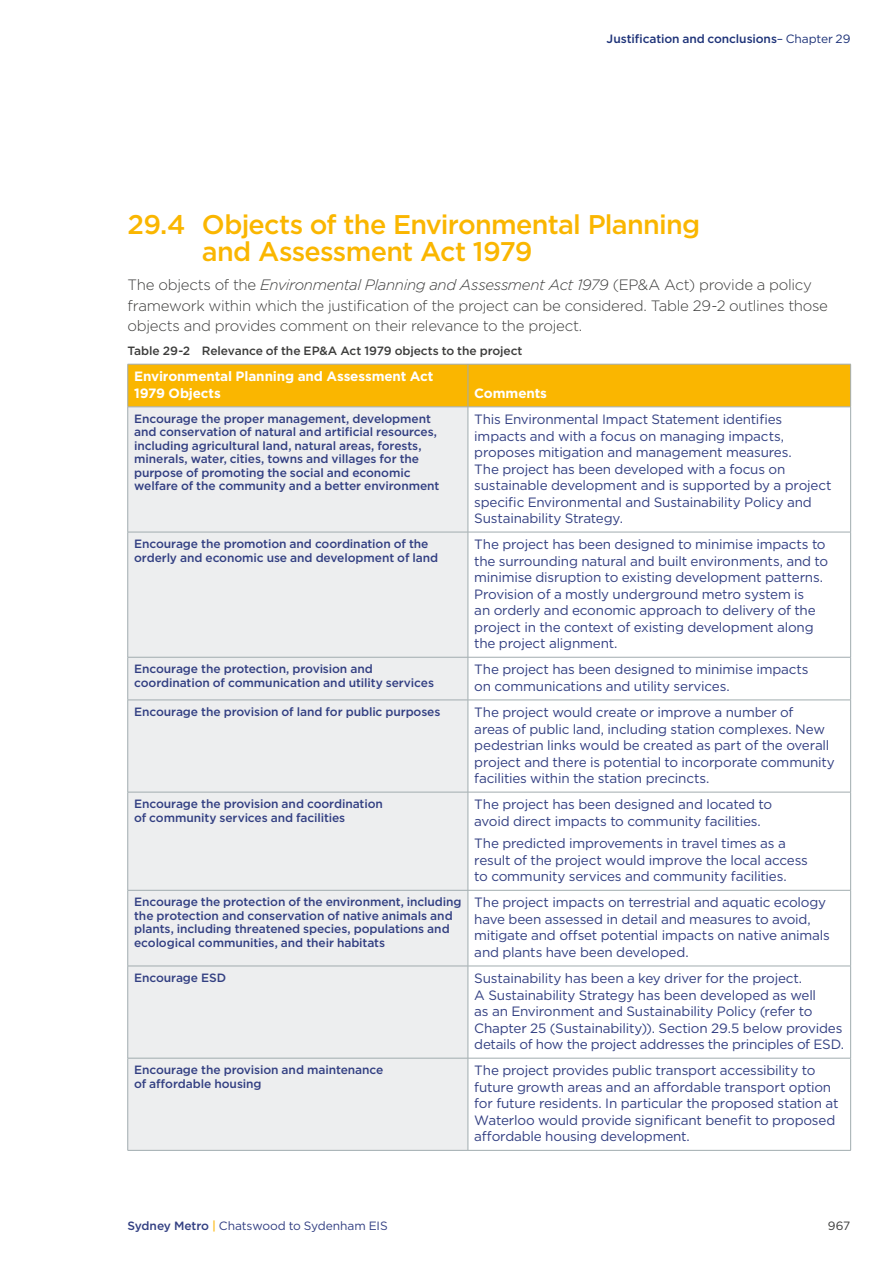
<style>
.page{position:relative;width:893px;height:1263px;background:#fff}
.page>*{position:absolute;margin:0;border:0;box-sizing:border-box;transform-origin:0 0}
.Heading_1{font:500 27px/27px "Gotham";letter-spacing:-.025em;color:#fab600}
.Text{font:300 15px/20.2px "Gotham";letter-spacing:-.02em;color:#3c3c3b}
.Table_text{font:13.5px/16.5px "Gotham";letter-spacing:-.015em;color:#323f82}
.Table_head{font:700 13.5px/16.5px "Gotham";letter-spacing:-.01em;color:#fff}
.Table_subhead{font:500 12px/13.5px "Gotham";letter-spacing:-.01em;color:#323f82}
.Figure___caption_hea{font:500 12px "Gotham";letter-spacing:-.01em;color:#3c3c3b}
.t1{font:500 12px "Gotham";letter-spacing:-.005em;color:#1d3278}
.t2{font:12px "Gotham";letter-spacing:-.005em;color:#323f82}
.t3{font:12px "Gotham";color:#3c3c3b}
.s1{font-weight:400}
.s2{font-style:italic}
.s3{font-weight:500}
.s4{font-weight:500;color:#fcbd20}
</style>
<div class="page">
<div style="left:128px;top:365px;width:722px;height:42px;background:#fab600"></div>
<div style="left:128px;top:408px;width:340px;height:742px;background:#edeeef"></div>
<svg style="left:469px;top:531px;width:381px;height:619px"></svg>
<hr style="left:128px;top:532px;width:340px;height:1px;background:#a1acaf">
<hr style="left:468px;top:532px;width:383px;height:1px;background:#a1acaf">
<hr style="left:128px;top:657px;width:340px;height:1px;background:#a1acaf">
<hr style="left:468px;top:657px;width:383px;height:1px;background:#a1acaf">
<hr style="left:128px;top:700px;width:340px;height:1px;background:#a1acaf">
<hr style="left:468px;top:700px;width:383px;height:1px;background:#a1acaf">
<hr style="left:128px;top:966px;width:340px;height:1px;background:#a1acaf">
<hr style="left:468px;top:966px;width:383px;height:1px;background:#a1acaf">
<hr style="left:128px;top:1058px;width:340px;height:1px;background:#a1acaf">
<hr style="left:468px;top:1058px;width:383px;height:1px;background:#a1acaf">
<hr style="left:128px;top:1150px;width:340px;height:1px;background:#a1acaf">
<hr style="left:468px;top:1150px;width:383px;height:1px;background:#a1acaf">
<hr style="left:850px;top:407px;width:1px;height:125px;background:#a1acaf">
<hr style="left:850px;top:532px;width:1px;height:125px;background:#a1acaf">
<hr style="left:850px;top:657px;width:1px;height:43px;background:#a1acaf">
<hr style="left:850px;top:700px;width:1px;height:92px;background:#a1acaf">
<hr style="left:850px;top:890px;width:1px;height:76px;background:#a1acaf">
<hr style="left:850px;top:966px;width:1px;height:92px;background:#a1acaf">
<hr style="left:850px;top:1058px;width:1px;height:92px;background:#a1acaf">
<hr style="left:468px;top:364px;width:1px;height:43px;background:#a1acaf">
<hr style="left:127px;top:407px;width:1px;height:125px;background:#a1acaf">
<hr style="left:468px;top:407px;width:1px;height:125px;background:#a1acaf">
<hr style="left:127px;top:532px;width:1px;height:125px;background:#a1acaf">
<hr style="left:468px;top:532px;width:1px;height:125px;background:#a1acaf">
<hr style="left:127px;top:657px;width:1px;height:43px;background:#a1acaf">
<hr style="left:468px;top:657px;width:1px;height:43px;background:#a1acaf">
<hr style="left:127px;top:700px;width:1px;height:92px;background:#a1acaf">
<hr style="left:468px;top:700px;width:1px;height:92px;background:#a1acaf">
<hr style="left:127px;top:890px;width:1px;height:76px;background:#a1acaf">
<hr style="left:468px;top:890px;width:1px;height:76px;background:#a1acaf">
<hr style="left:127px;top:966px;width:1px;height:92px;background:#a1acaf">
<hr style="left:468px;top:966px;width:1px;height:92px;background:#a1acaf">
<hr style="left:127px;top:1058px;width:1px;height:92px;background:#a1acaf">
<hr style="left:468px;top:1058px;width:1px;height:92px;background:#a1acaf">
<hr style="left:128px;top:364px;width:340px;height:1px;background:#a1acaf">
<hr style="left:127px;top:364px;width:1px;height:43px;background:#a1acaf">
<hr style="left:468px;top:364px;width:383px;height:1px;background:#a1acaf">
<hr style="left:850px;top:364px;width:1px;height:43px;background:#a1acaf">
<hr style="left:128px;top:407px;width:340px;height:1px;background:#a1acaf">
<hr style="left:468px;top:407px;width:383px;height:1px;background:#a1acaf">
<hr style="left:128px;top:792px;width:340px;height:1px;background:#a1acaf">
<hr style="left:127px;top:792px;width:1px;height:98px;background:#a1acaf">
<hr style="left:128px;top:890px;width:340px;height:1px;background:#a1acaf">
<hr style="left:468px;top:792px;width:383px;height:1px;background:#a1acaf">
<hr style="left:468px;top:792px;width:1px;height:98px;background:#a1acaf">
<hr style="left:850px;top:792px;width:1px;height:98px;background:#a1acaf">
<hr style="left:468px;top:890px;width:383px;height:1px;background:#a1acaf">
<p class="t1" style="left:607px;top:31px;width:245px">Justification and conclusions<span class="s1">– Chapter 29</span></p>
<h2 class="Heading_1" style="left:202px;top:211px;width:500px;text-indent:-74px">29.4 Objects of the Environmental Planning and Assessment Act 1979</h2>
<p class="Text" style="left:128px;top:275px;width:702px">The objects of the <span class="s2">Environmental Planning and Assessment Act 1979</span> (EP&amp;A Act) provide a policy framework within which the justification of the project can be considered. Table 29-2 outlines those objects and provides comment on their relevance to the project.</p>
<p class="Figure___caption_hea" style="left:128px;top:343px;width:396px">Table 29-2 Relevance of the EP&amp;A Act 1979 objects to the project</p>
<p class="Table_head" style="left:134px;top:368px;width:301px">Environmental Planning and Assessment Act<br>1979 Objects</p>
<p class="Table_head" style="left:474px;top:385px;width:74px">Comments</p>
<p class="Table_subhead" style="left:134px;top:412px;width:307px">Encourage the proper management, development and conservation of natural and artificial resources, including agricultural land, natural areas, forests, minerals, water, cities, towns and villages for the purpose of promoting the social and economic welfare of the community and a better environment</p>
<p class="Table_text" style="left:474px;top:411px;width:359px">This Environmental Impact Statement identifies impacts and with a focus on managing impacts, proposes mitigation and management measures.<br>The project has been developed with a focus on sustainable development and is supported by a project specific Environmental and Sustainability Policy and Sustainability Strategy.</p>
<p class="Table_subhead" style="left:134px;top:537px;width:306px">Encourage the promotion and coordination of the orderly and economic use and development of land</p>
<p class="Table_text" style="left:474px;top:536px;width:355px">The project has been designed to minimise impacts to the surrounding natural and built environments, and to minimise disruption to existing development patterns.<br>Provision of a mostly underground metro system is<br>an orderly and economic approach to delivery of the project in the context of existing development along the project alignment.</p>
<p class="Table_subhead" style="left:134px;top:662px;width:301px">Encourage the protection, provision and coordination of communication and utility services</p>
<p class="Table_text" style="left:474px;top:661px;width:336px">The project has been designed to minimise impacts on communications and utility services.</p>
<p class="Table_subhead" style="left:134px;top:705px;width:308px">Encourage the provision of land for public purposes</p>
<p class="Table_text" style="left:474px;top:704px;width:362px">The project would create or improve a number of<br>areas of public land, including station complexes. New pedestrian links would be created as part of the overall project and there is potential to incorporate community facilities within the station precincts.</p>
<p class="Table_subhead" style="left:134px;top:797px;width:250px">Encourage the provision and coordination of community services and facilities</p>
<p class="Table_text" style="left:474px;top:796px;width:299px">The project has been designed and located to avoid direct impacts to community facilities.</p>
<p class="Table_text" style="left:474px;top:835px;width:335px">The predicted improvements in travel times as a result of the project would improve the local access to community services and community facilities.</p>
<p class="Table_subhead" style="left:134px;top:895px;width:329px">Encourage the protection of the environment, including the protection and conservation of native animals and plants, including threatened species, populations and ecological communities, and their habitats</p>
<p class="Table_text" style="left:474px;top:894px;width:357px">The project impacts on terrestrial and aquatic ecology have been assessed in detail and measures to avoid, mitigate and offset potential impacts on native animals and plants have been developed.</p>
<p class="Table_subhead" style="left:134px;top:971px;width:94px">Encourage ESD</p>
<p class="Table_text" style="left:474px;top:970px;width:371px">Sustainability has been a key driver for the project.<br>A Sustainability Strategy has been developed as well<br>as an Environment and Sustainability Policy (refer to Chapter 25 (Sustainability)). Section 29.5 below provides details of how the project addresses the principles of ESD.</p>
<p class="Table_subhead" style="left:134px;top:1063px;width:251px">Encourage the provision and maintenance of affordable housing</p>
<p class="Table_text" style="left:474px;top:1062px;width:366px">The project provides public transport accessibility to future growth areas and an affordable transport option for future residents. In particular the proposed station at Waterloo would provide significant benefit to proposed affordable housing development.</p>
<p class="t2" style="left:128px;top:1218px;width:262px"><span class="s3">Sydney Metro</span> <span class="s4">|</span> Chatswood to Sydenham EIS</p>
<p class="t3" style="left:828px;top:1218px;width:24px">967</p>
</div>
